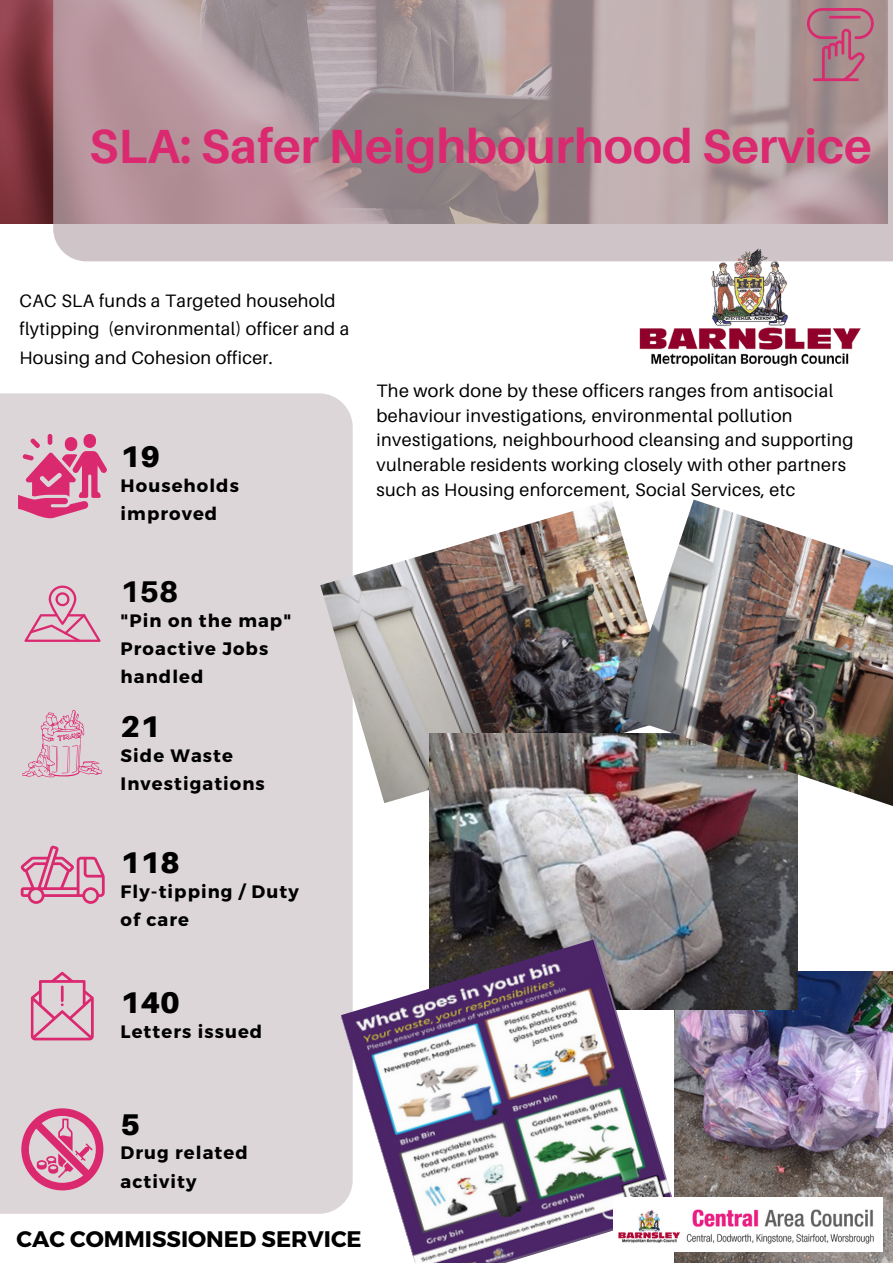
<style>
.page{position:relative;width:893px;height:1264px;background:#fff}
.page>*{position:absolute;margin:0;border:0;box-sizing:border-box;transform-origin:0 0}
.t1{font:700 48px "Aileron";color:#db2970}
.t2{font:900 30px "Aileron";color:#000}
.t3{font:800 30px "Aileron";color:#000}
.t4{font:700 22.5px "Montserrat";color:#000}
.t5{font:18px/24.8px "Aileron";letter-spacing:.02em;color:#000}
.t6{font:700 18px/28px "Montserrat";letter-spacing:.06em;color:#000}
</style>
<div class="page">
<img style="left:0;top:0;width:53px;height:223px">
<svg style="left:53px;top:0;width:839px;height:261px"></svg>
<img style="left:676px;top:971px;width:216px;height:291px">
<svg style="left:806px;top:8px;width:67px;height:73px"></svg>
<img style="left:629px;top:248px;width:237px;height:118px">
<div style="left:0;top:393px;width:352px;height:820px;background:#ddd6d9"></div>
<svg style="left:24px;top:585px;width:77px;height:57px"></svg>
<svg style="left:22px;top:710px;width:80px;height:67px"></svg>
<img style="left:320px;top:499px;width:302px;height:304px">
<svg style="left:20px;top:845px;width:85px;height:58px"></svg>
<svg style="left:31px;top:971px;width:63px;height:69px"></svg>
<svg style="left:21px;top:1108px;width:82px;height:82px"></svg>
<img style="left:429px;top:733px;width:368px;height:276px">
<img style="left:622px;top:499px;width:270px;height:313px">
<img style="left:340px;top:939px;width:336px;height:323px">
<img style="left:613px;top:1197px;width:269px;height:54px">
<svg style="left:83px;top:434px;width:13px;height:14px"></svg>
<hr style="left:48px;top:434px;width:4px;height:11px;background:#db2970;border-radius:2px">
<svg style="left:18px;top:438px;width:89px;height:80px"></svg>
<p class="t1" style="left:89px;top:116px;width:784px">SLA: Safer Neighbourhood Service</p>
<p class="t5" style="left:19px;top:287px;width:331px;line-height:28px">CAC SLA funds a Targeted household flytipping (environmental) officer and a<br>Housing and Cohesion officer.</p>
<p class="t2" style="left:121px;top:438px;width:41px">19</p>
<p class="t6" style="left:121px;top:470px;width:120px">Households improved</p>
<p class="t3" style="left:121px;top:573px;width:59px">158</p>
<p class="t6" style="left:121px;top:605px;width:172px">"Pin on the map"<br>Proactive Jobs handled</p>
<p class="t2" style="left:121px;top:708px;width:41px">21</p>
<p class="t6" style="left:121px;top:740px;width:146px">Side Waste<br>Investigations</p>
<p class="t2" style="left:121px;top:843px;width:61px">118</p>
<p class="t6" style="left:121px;top:876px;width:180px">Fly-tipping / Duty of care</p>
<p class="t2" style="left:121px;top:984px;width:61px">140</p>
<p class="t6" style="left:121px;top:1016px;width:143px">Letters issued</p>
<p class="t5" style="left:376px;top:378px;width:478px">The work done by these officers ranges from antisocial behaviour investigations, environmental pollution investigations, neighbourhood cleansing and supporting vulnerable residents working closely with other partners such as Housing enforcement, Social Services, etc</p>
<p class="t2" style="left:121px;top:1105px;width:21px">5</p>
<p class="t6" style="left:121px;top:1138px;width:129px">Drug related activity</p>
<p class="t4" style="left:17px;top:1224px;width:346px">CAC COMMISSIONED SERVICE</p>
</div>
